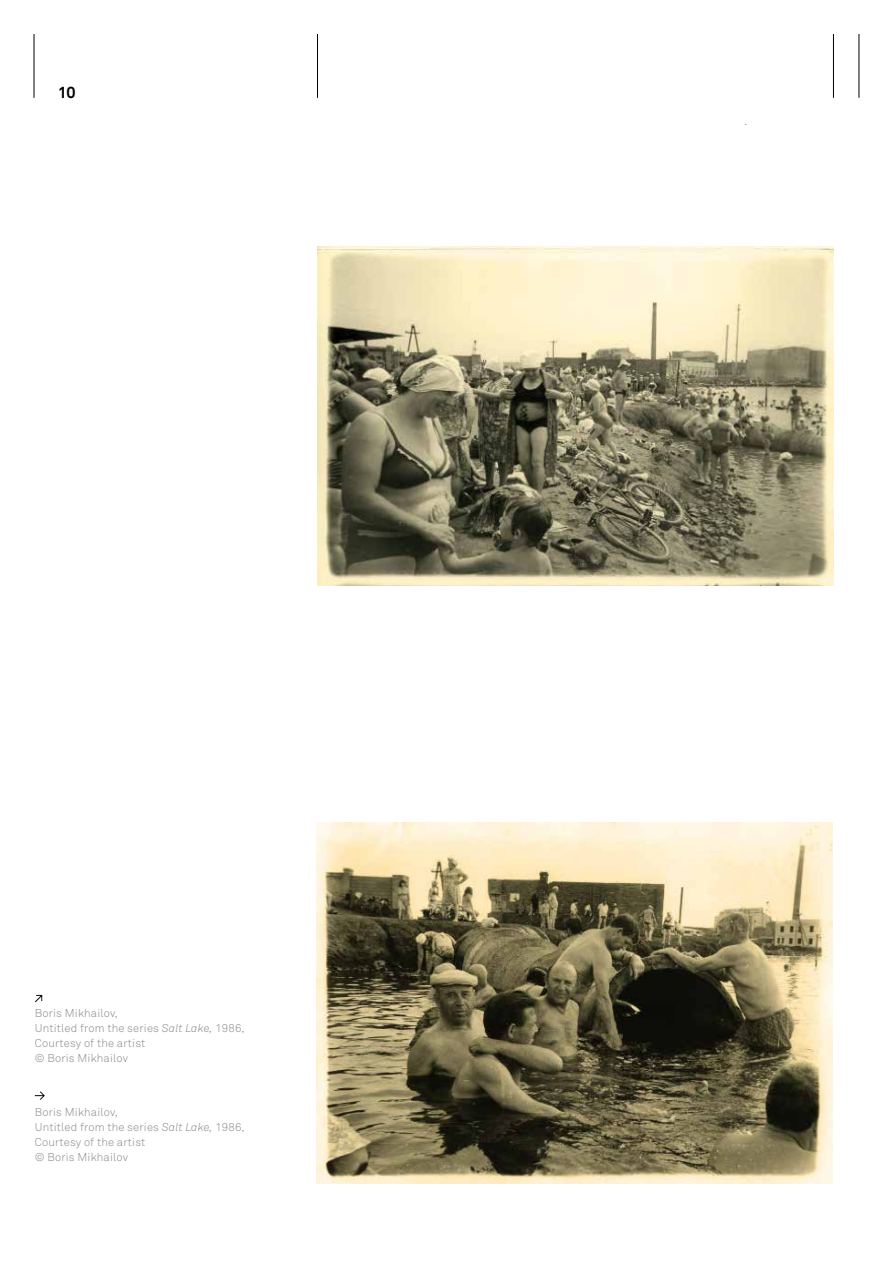
<style>
.page{position:relative;width:893px;height:1263px;background:#fff}
.page>*{position:absolute;margin:0;border:0;box-sizing:border-box;transform-origin:0 0}
.t1{font:700 16.05px "Akkurat";color:#000}
.t2{font:300 11.55px "Akkurat";color:#878787}
.t3{font:300 11.25px/15px "Akkurat";letter-spacing:.015em;color:#878787}
.s1{font-style:italic}
</style>
<div class="page">
<hr style="left:34px;top:34px;width:1px;height:64px;background:#000">
<hr style="left:317px;top:34px;width:1px;height:64px;background:#000">
<hr style="left:833px;top:34px;width:1px;height:64px;background:#000">
<hr style="left:859px;top:34px;width:1px;height:64px;background:#000">
<svg style="left:35px;top:995px;width:7px;height:7px"></svg>
<svg style="left:35px;top:1091px;width:10px;height:9px"></svg>
<img style="left:318px;top:247px;width:515px;height:338px">
<img style="left:317px;top:822px;width:515px;height:361px">
<h1 class="t1" style="left:57px;top:82px;width:20px">10</h1>
<p class="t3" style="left:35px;top:1006px;width:211px">Boris Mikhailov,<br>Untitled from the series <span class="s1">Salt Lake,</span> 1986,<br>Courtesy of the artist<br>© Boris Mikhailov</p>
<p class="t3" style="left:35px;top:1105px;width:211px">Boris Mikhailov,<br>Untitled from the series <span class="s1">Salt Lake,</span> 1986,<br>Courtesy of the artist<br>© Boris Mikhailov</p>
<p class="t2" style="left:744px;top:115px;width:5px">.</p>
</div>
